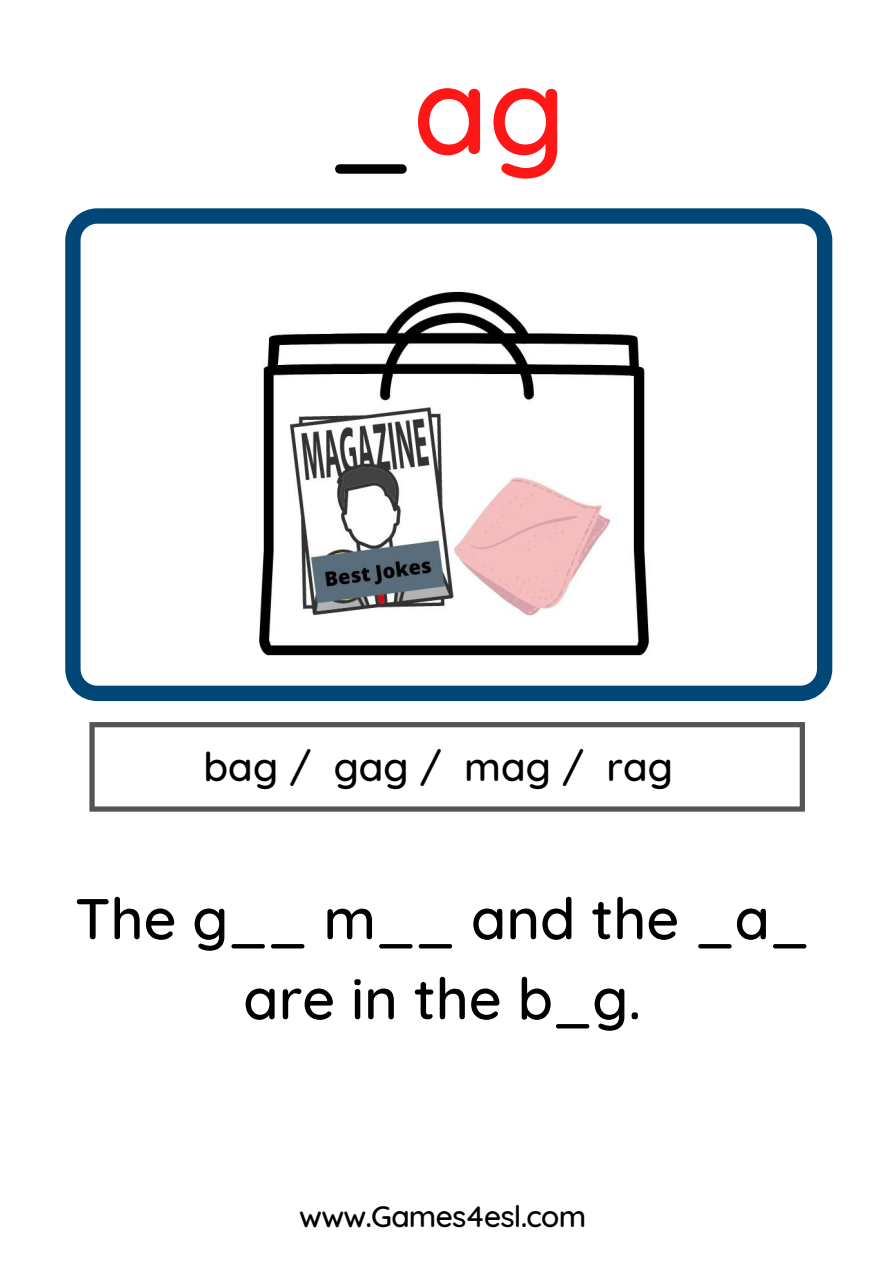
<style>
.page{position:relative;width:894px;height:1264px;background:#fff}
.page>*{position:absolute;margin:0;border:0;box-sizing:border-box;transform-origin:0 0}
.t1{font:500 122.85px "Quicksand";color:#ff1616}
.t2{font:500 57.45px/79.9px "Quicksand";color:#000;text-align:center}
.t3{font:500 40.2px "Quicksand";color:#000}
.t4{font:500 30px "Quicksand";letter-spacing:-.025em;color:#000}
.s1{color:#000}
</style>
<div class="page">
<svg style="left:65px;top:208px;width:767px;height:493px"></svg>
<svg style="left:89px;top:722px;width:715px;height:89px"></svg>
<img style="left:204px;top:247px;width:490px;height:413px">
<h1 class="t1" style="left:328px;top:11px;width:238px"><span class="s1">_</span>ag</h1>
<p class="t3" style="left:203px;top:734px;width:470px">bag / gag / mag / rag</p>
<p class="t2" style="left:75px;top:873px;width:735px">The g__ m__ and the _a_ are in the b_g.</p>
<p class="t4" style="left:299px;top:1191px;width:288px">www.Games4esl.com</p>
</div>
